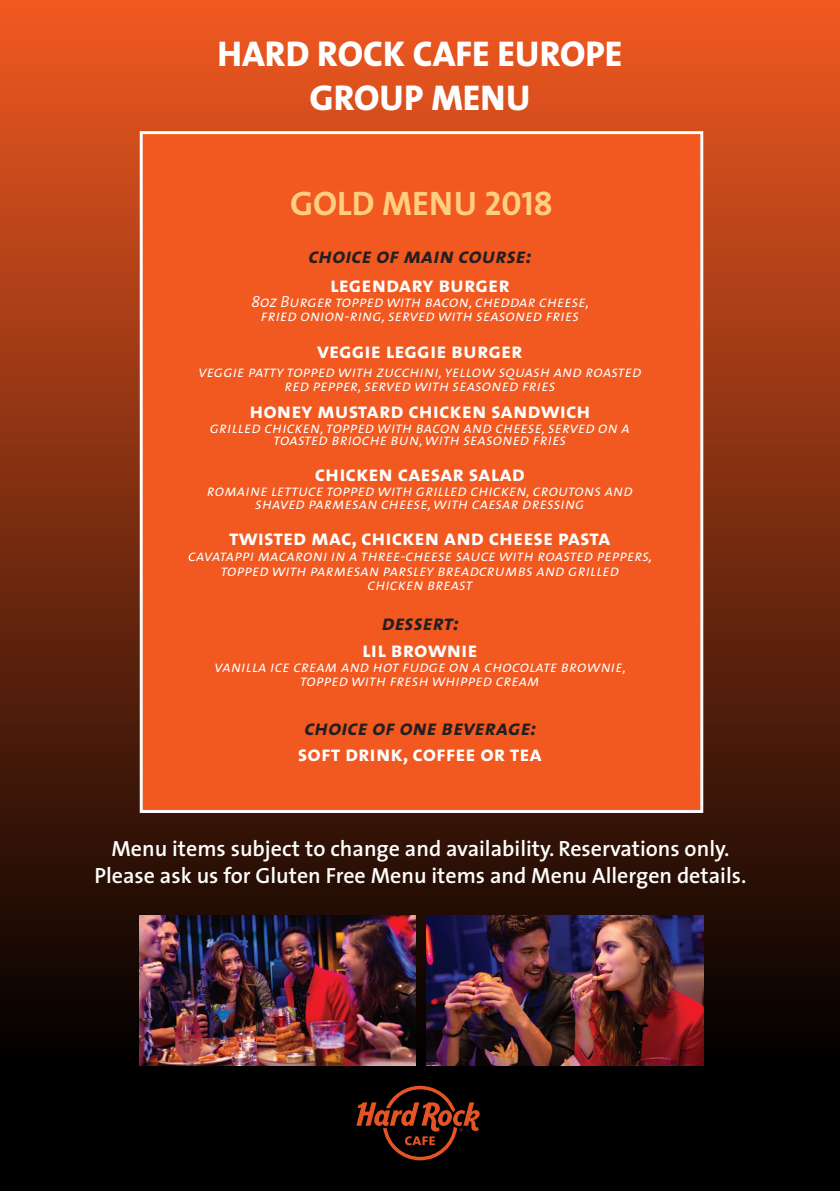
<style>
.page{position:relative;width:840px;height:1191px;background:#fff}
.page>*{position:absolute;margin:0;border:0;box-sizing:border-box;transform-origin:0 0}
.t1{font:36px/43.2px "The Sans Extra Bold Caps";color:#fff;text-align:center}
.t2{font:34.2px "The Sans Bold Caps";color:#fece81}
.t3{font:22px "The Sans Bold Caps";color:#fff}
.t4{font:600 22px/26.4px "The Sans";color:#fff;text-align:center}
.t5{font:italic 22px "The Sans Bold Caps";color:#231f20}
.t6{font:italic 16px/14.4px "The Sans Semi Light Caps";color:#fff;text-align:center}
</style>
<div class="page">
<div style="left:0;top:0;width:839px;height:1191px;background:linear-gradient(to bottom,#ee5922,#000)"></div>
<svg style="left:356px;top:1085px;width:123px;height:75px;background:#371408"></svg>
<div style="left:140px;top:131px;width:562px;height:682px;background:#f15921;border:3px solid #fff"></div>
<img style="left:426px;top:915px;width:277px;height:150px">
<img style="left:139px;top:915px;width:276px;height:150px">
<h1 class="t1" style="left:217px;top:32px;width:406px">HARD ROCK CAFE EUROPE<br>GROUP MENU</h1>
<h2 class="t2" style="left:290px;top:175px;width:264px">GOLD MENU 2018</h2>
<h3 class="t5" style="left:308px;top:237px;width:224px">choice of main course:</h3>
<h3 class="t3" style="left:330px;top:266px;width:181px">legendary burger</h3>
<p class="t6" style="left:251px;top:294px;width:339px">8oz Burger topped with bacon, cheddar cheese, fried onion-ring, served with seasoned fries</p>
<h3 class="t3" style="left:317px;top:332px;width:207px">veggie leggie burger</h3>
<p class="t6" style="left:198px;top:363px;width:444px">veggie patty topped with zucchini, yellow squash and roasted red pepper, served with seasoned fries</p>
<h3 class="t3" style="left:249px;top:392px;width:342px">honey mustard chicken sandwich</h3>
<p class="t6" style="left:210px;top:420px;width:421px;line-height:12.4px">grilled chicken, topped with bacon and cheese, served on a toasted brioche bun, with seasoned fries</p>
<h3 class="t3" style="left:315px;top:455px;width:211px">chicken caesar salad</h3>
<p class="t6" style="left:207px;top:484px;width:427px;line-height:12.4px">romaine lettuce topped with grilled chicken, croutons and shaved parmesan cheese, with caesar dressing</p>
<h3 class="t3" style="left:229px;top:519px;width:382px">twisted mac, chicken and cheese pasta</h3>
<p class="t6" style="left:188px;top:548px;width:465px">cavatappi macaroni in a three-cheese sauce with roasted peppers, topped with parmesan parsley breadcrumbs and grilled<br>chicken breast</p>
<h3 class="t5" style="left:381px;top:604px;width:79px">dessert:</h3>
<h3 class="t3" style="left:362px;top:631px;width:117px">lil brownie</h3>
<p class="t6" style="left:214px;top:659px;width:413px;line-height:13.6px">vanilla ice cream and hot fudge on a chocolate brownie, topped with fresh whipped cream</p>
<h3 class="t5" style="left:304px;top:709px;width:233px">choice of one beverage:</h3>
<h3 class="t3" style="left:298px;top:735px;width:245px">soft drink, coffee or tea</h3>
<h3 class="t4" style="left:94px;top:835px;width:653px">Menu items subject to change and availability. Reservations only.<br>Please ask us for Gluten Free Menu items and Menu Allergen details.</h3>
</div>
